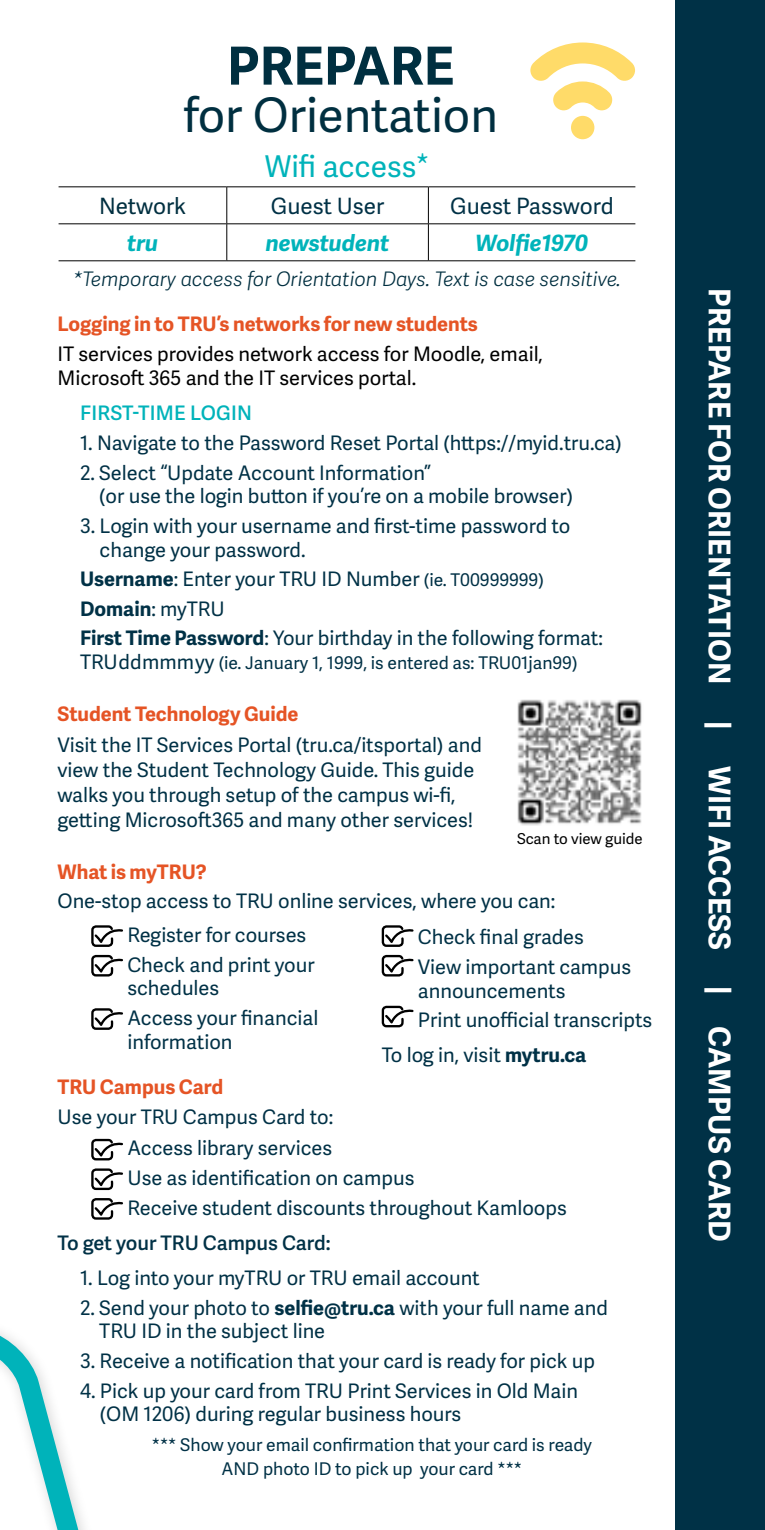
<style>
.page{position:relative;width:765px;height:1530px;background:#fff}
.page>*{position:absolute;margin:0;border:0;box-sizing:border-box;transform-origin:0 0}
.t1{font:700 52.5px "Adelle Sans";color:#002f40}
.t2{font:47.5px "Adelle Sans";color:#002f40}
.t3{font:700 30px "Adelle Sans";color:#fff}
.t4{font:30px "Adelle Sans";color:#00b3ba}
.t5{font:italic 700 22.5px "Adelle Sans";color:#00b3ba}
.t6{font:22.5px "Adelle Sans";color:#003146}
.t7{font:22.5px "Adelle Sans";letter-spacing:-.005em;color:#002f40}
.t8{font:20px/29.5px "Adelle Sans";color:#003146}
.t9{font:700 20px "Adelle Sans";color:#e55425}
.t10{font:20px/23.8px "Adelle Sans";color:#000}
.t11{font:italic 300 20px "Adelle Sans";color:#002f40}
.t12{font:600 20px "Adelle Sans";color:#003146}
.t13{font:600 20px "Adelle Sans";letter-spacing:.01em;color:#00b3ba}
.t14{font:17.5px/23.8px "Adelle Sans";color:#003146;text-align:center}
.t15{font:15px "Adelle Sans";color:#000}
.s1{font-size:27.5px}
.s2{color:#003146}
.s3{font-weight:700}
.s4{font-size:17.5px}
.s5{font-size:20px}
</style>
<div class="page">
<div style="left:675px;top:0;width:90px;height:1530px;background:#003146"></div>
<svg style="left:530px;top:42px;width:105px;height:68px"></svg>
<div style="left:571px;top:116px;width:23px;height:23px;background:#ffdb69;border-radius:50%"></div>
<hr style="left:59px;top:186px;width:168px;height:1px;background:#000">
<hr style="left:227px;top:186px;width:201px;height:1px;background:#000">
<hr style="left:226px;top:187px;width:1px;height:37px;background:#000">
<hr style="left:428px;top:186px;width:207px;height:1px;background:#000">
<hr style="left:428px;top:187px;width:1px;height:37px;background:#000">
<hr style="left:59px;top:223px;width:168px;height:1px;background:#000">
<hr style="left:227px;top:223px;width:201px;height:1px;background:#000">
<hr style="left:226px;top:224px;width:1px;height:36px;background:#000">
<hr style="left:428px;top:223px;width:207px;height:1px;background:#000">
<hr style="left:428px;top:224px;width:1px;height:36px;background:#000">
<hr style="left:59px;top:260px;width:168px;height:1px;background:#000">
<hr style="left:227px;top:260px;width:201px;height:1px;background:#000">
<hr style="left:428px;top:260px;width:207px;height:1px;background:#000">
<svg style="left:91px;top:1138px;width:32px;height:53px"></svg>
<svg style="left:91px;top:925px;width:32px;height:22px"></svg>
<svg style="left:91px;top:954px;width:32px;height:23px"></svg>
<svg style="left:91px;top:1008px;width:32px;height:22px"></svg>
<svg style="left:381px;top:925px;width:33px;height:22px"></svg>
<svg style="left:381px;top:954px;width:33px;height:23px"></svg>
<svg style="left:381px;top:1005px;width:33px;height:23px"></svg>
<img style="left:517px;top:699px;width:125px;height:127px">
<svg style="left:0;top:1198px;width:123px;height:332px"></svg>
<h1 class="t1" style="left:227px;top:27px;width:229px">PREPARE</h1>
<h2 class="t2" style="left:183px;top:81px;width:316px">for Orientation</h2>
<h3 class="t4" style="left:265px;top:145px;width:166px">Wifi access<span class="s1">*</span></h3>
<p class="t7" style="left:99px;top:190px;width:89px">Network</p>
<p class="t6" style="left:271px;top:190px;width:115px">Guest User</p>
<p class="t6" style="left:450px;top:190px;width:165px">Guest Password</p>
<p class="t5" style="left:127px;top:227px;width:33px">tru</p>
<p class="t5" style="left:266px;top:227px;width:125px">newstudent</p>
<p class="t5" style="left:475px;top:227px;width:114px">Wolfie1970</p>
<p class="t11" style="left:73px;top:264px;width:549px"><span class="s2">*</span>Temporary access for Orientation Days. Text is case sensitive.</p>
<p class="t9" style="left:58px;top:310px;width:422px">Logging in to TRU’s networks for new students</p>
<p class="t10" style="left:58px;top:341px;width:487px">IT services provides network access for Moodle, email,<br>Microsoft 365 and the IT services portal.</p>
<p class="t13" style="left:80px;top:402px;width:173px">FIRST-TIME LOGIN</p>
<p class="t8" style="left:80px;top:427px;width:543px">1. Navigate to the Password Reset Portal (https://myid.tru.ca)</p>
<p class="t8" style="left:99px;top:460px;width:475px;line-height:23.8px;text-indent:-19px">2. Select “Update Account Information”<br>(or use the login button if you’re on a mobile browser)</p>
<p class="t8" style="left:100px;top:513px;width:472px;line-height:23.8px;text-indent:-20px">3. Login with your username and first-time password to change your password.</p>
<p class="t8" style="left:80px;top:564px;width:524px"><span class="s3">Username</span>: Enter your TRU ID Number <span class="s4">(ie. T00999999)<br></span><span class="s3">Domain</span>: myTRU<br><span class="s3">First Time Password</span>: Your birthday in the following format:</p>
<p class="t14" style="left:80px;top:651px;width:499px"><span class="s5">TRUddmmmyy</span> (ie. January 1, 1999, is entered as: TRU01jan99)</p>
<p class="t9" style="left:58px;top:699px;width:242px">Student Technology Guide</p>
<p class="t8" style="left:58px;top:731px;width:426px;line-height:25px">Visit the IT Services Portal (tru.ca/itsportal) and view the Student Technology Guide. This guide walks you through setup of the campus wi-fi, getting Microsoft365 and many other services!</p>
<p class="t15" style="left:517px;top:828px;width:127px">Scan to view guide</p>
<p class="t9" style="left:58px;top:857px;width:151px">What is myTRU?</p>
<p class="t8" style="left:58px;top:886px;width:499px">One-stop access to TRU online services, where you can:</p>
<p class="t8" style="left:127px;top:919px;width:189px">Register for courses<br>Check and print your</p>
<p class="t8" style="left:127px;top:973px;width:192px">schedules<br>Access your financial</p>
<p class="t8" style="left:127px;top:1026px;width:107px">information</p>
<p class="t8" style="left:418px;top:922px;width:215px">Check final grades<br>View important campus</p>
<p class="t8" style="left:418px;top:975px;width:236px">announcements<br>Print unofficial transcripts</p>
<p class="t8" style="left:382px;top:1040px;width:206px">To log in, visit <span class="s3">mytru.ca</span></p>
<p class="t9" style="left:58px;top:1072px;width:167px">TRU Campus Card</p>
<p class="t8" style="left:58px;top:1100px;width:277px;line-height:31.8px;text-align:right">Use your TRU Campus Card to:<br>Access library services</p>
<p class="t8" style="left:127px;top:1163px;width:441px">Use as identification on campus<br>Receive student discounts throughout Kamloops</p>
<p class="t12" style="left:58px;top:1228px;width:275px">To get your TRU Campus Card:</p>
<p class="t8" style="left:80px;top:1263px;width:401px">1. Log into your myTRU or TRU email account</p>
<p class="t8" style="left:99px;top:1295px;width:510px;line-height:23.8px;text-indent:-19px">2. Send your photo to <span class="s3">selfie@tru.ca</span> with your full name and<br>TRU ID in the subject line</p>
<p class="t8" style="left:80px;top:1346px;width:516px">3. Receive a notification that your card is ready for pick up</p>
<p class="t8" style="left:100px;top:1378px;width:480px;line-height:23.8px;text-indent:-20px">4. Pick up your card from TRU Print Services in Old Main (OM 1206) during regular business hours</p>
<p class="t14" style="left:152px;top:1432px;width:442px">*** Show your email confirmation that your card is ready<br>AND photo ID to pick up your card ***</p>
<h3 class="t3" style="left:741px;top:288px;width:955px;rotate:90deg">PREPARE FOR ORIENTATION | WIFI ACCESS | CAMPUS CARD</h3>
</div>
